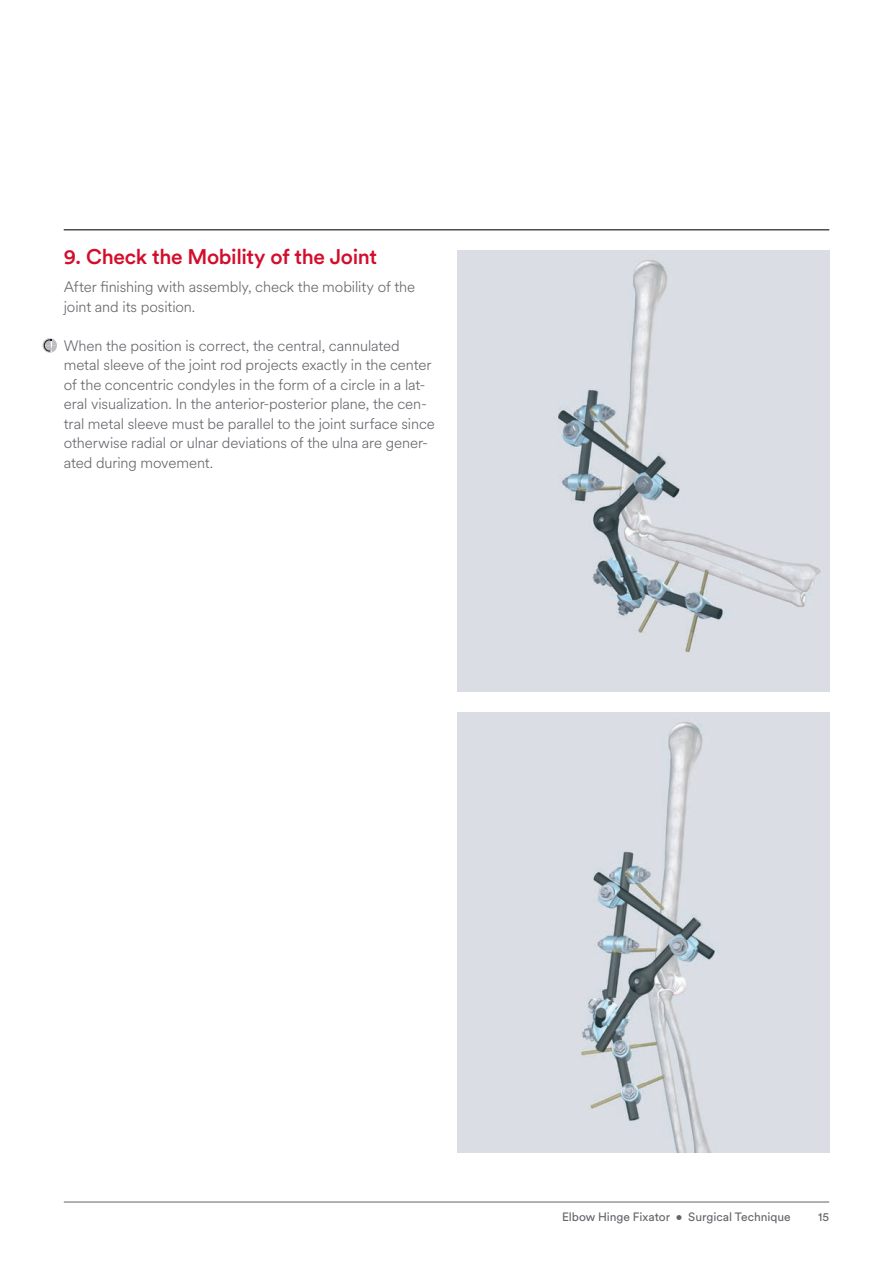
<style>
.page{position:relative;width:893px;height:1263px;background:#fff}
.page>*{position:absolute;margin:0;border:0;box-sizing:border-box;transform-origin:0 0}
._04_Step_Number_Copy{font:500 21px "J&J Circular";letter-spacing:-.015em;color:#d30d2b}
._07_Body_Copy{font:300 15px/19.5px "J&J Circular";letter-spacing:-.005em;color:#63656a}
.t1{font:12px "J&J Circular";color:#63656a}
</style>
<div class="page">
<img style="left:457px;top:251px;width:372px;height:440px">
<img style="left:457px;top:712px;width:372px;height:440px">
<hr style="left:64px;top:229px;width:765px;height:1px;background:#231f20">
<svg style="left:43px;top:338px;width:14px;height:15px"></svg>
<hr style="left:64px;top:230px;width:765px;height:1px;background:#63656a">
<hr style="left:64px;top:1202px;width:765px;height:1px;background:#63656a">
<p class="_04_Step_Number_Copy" style="left:64px;top:242px;width:315px">9. Check the Mobility of the Joint</p>
<p class="_07_Body_Copy" style="left:64px;top:276px;width:353px">After finishing with assembly, check the mobility of the joint and its position.</p>
<p class="_07_Body_Copy" style="left:64px;top:335px;width:373px">When the position is correct, the central, cannulated metal sleeve of the joint rod projects exactly in the center of the concentric condyles in the form of a circle in a lat&shy;eral visualization. In the anterior-posterior plane, the cen&shy;tral metal sleeve must be parallel to the joint surface since otherwise radial or ulnar deviations of the ulna are gener&shy;ated during movement.</p>
<p class="t1" style="left:562px;top:1208px;width:230px">Elbow Hinge Fixator • Surgical Technique</p>
<p class="t1" style="left:818px;top:1208px;width:12px">15</p>
</div>
